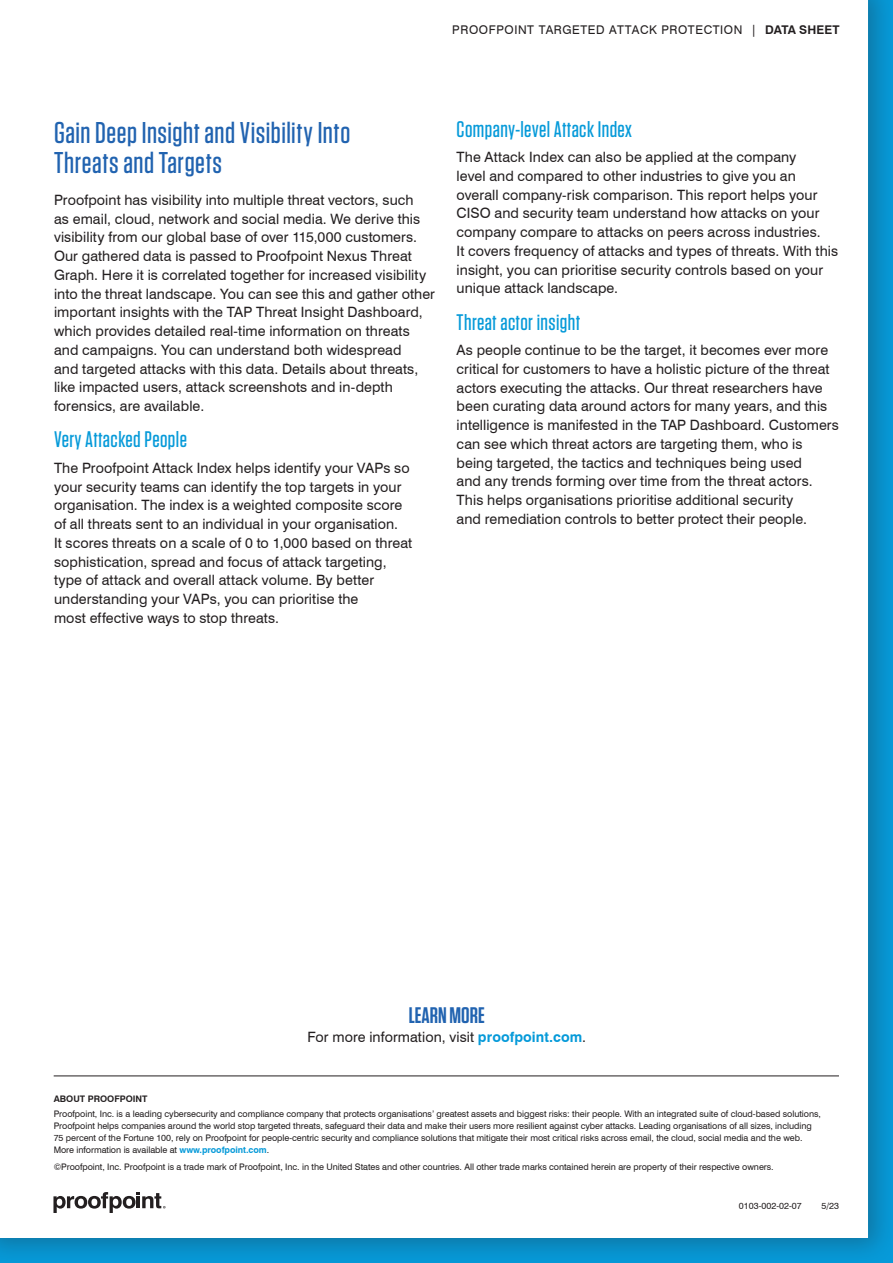
<style>
.page{position:relative;width:893px;height:1263px;background:#fff}
.page>*{position:absolute;margin:0;border:0;box-sizing:border-box;transform-origin:0 0}
.t1{font:500 30px/30px "Tungsten";letter-spacing:.015em;color:#2163b0}
.t2{font:500 22.5px "Tungsten";letter-spacing:.02em;color:#069ad9}
.t3{font:600 22.5px "Tungsten";color:#2163b0}
.t4{font:14.25px/18.8px "Swiss 721 BT";letter-spacing:.005em;color:#231f20}
.t5{font:12px "Swiss 721 BT";letter-spacing:.05em;color:#231f20}
.t6{font:9px/12px "Swiss 721 BT";letter-spacing:-.005em;color:#231f20}
.t7{font:700 9px "Swiss 721 BT";color:#231f20}
.s1{font-weight:700}
.s2{font-weight:700;color:#069ad9}
</style>
<div class="page">
<div style="left:0;top:0;width:893px;height:1263px;background:#231f20;opacity:.3"></div>
<div style="left:0;top:0;width:868px;height:1237px;background:#fff"></div>
<svg style="left:53px;top:1192px;width:113px;height:21px"></svg>
<hr style="left:54px;top:1076px;width:785px;height:1px;background:#231f20">
<p class="t5" style="left:452px;top:22px;width:389px">PROOFPOINT TARGETED ATTACK PROTECTION | <span class="s1">DATA SHEET</span></p>
<h1 class="t1" style="left:54px;top:118px;width:298px">Gain Deep Insight and Visibility Into<br>Threats and Targets</h1>
<p class="t4" style="left:54px;top:190px;width:382px">Proofpoint has visibility into multiple threat vectors, such<br>as email, cloud, network and social media. We derive this visibility from our global base of over 115,000 customers.<br>Our gathered data is passed to Proofpoint Nexus Threat Graph. Here it is correlated together for increased visibility into the threat landscape. You can see this and gather other important insights with the TAP Threat Insight Dashboard, which provides detailed real-time information on threats and campaigns. You can understand both widespread<br>and targeted attacks with this data. Details about threats, like impacted users, attack screenshots and in-depth forensics, are available.</p>
<h2 class="t2" style="left:54px;top:428px;width:134px">Very Attacked People</h2>
<p class="t4" style="left:54px;top:458px;width:360px">The Proofpoint Attack Index helps identify your VAPs so your security teams can identify the top targets in your organisation. The index is a weighted composite score of all threats sent to an individual in your organisation.<br>It scores threats on a scale of 0 to 1,000 based on threat sophistication, spread and focus of attack targeting, type of attack and overall attack volume. By better understanding your VAPs, you can prioritise the<br>most effective ways to stop threats.</p>
<h2 class="t2" style="left:457px;top:117px;width:177px">Company-level Attack Index</h2>
<p class="t4" style="left:457px;top:148px;width:383px">The Attack Index can also be applied at the company<br>level and compared to other industries to give you an overall company-risk comparison. This report helps your CISO and security team understand how attacks on your company compare to attacks on peers across industries.<br>It covers frequency of attacks and types of threats. With this insight, you can prioritise security controls based on your unique attack landscape.</p>
<h2 class="t2" style="left:457px;top:310px;width:125px">Threat actor insight</h2>
<p class="t4" style="left:457px;top:340px;width:384px">As people continue to be the target, it becomes ever more critical for customers to have a holistic picture of the threat actors executing the attacks. Our threat researchers have been curating data around actors for many years, and this intelligence is manifested in the TAP Dashboard. Customers can see which threat actors are targeting them, who is being targeted, the tactics and techniques being used<br>and any trends forming over time from the threat actors.<br>This helps organisations prioritise additional security<br>and remediation controls to better protect their people.</p>
<h2 class="t3" style="left:409px;top:1004px;width:77px">LEARN MORE</h2>
<p class="t4" style="left:307px;top:1027px;width:280px">For more information, visit <span class="s2">proofpoint.com</span>.</p>
<p class="t7" style="left:54px;top:1093px;width:95px">ABOUT PROOFPOINT</p>
<p class="t6" style="left:54px;top:1107px;width:769px">Proofpoint, Inc. is a leading cybersecurity and compliance company that protects organisations’ greatest assets and biggest risks: their people. With an integrated suite of cloud-based solutions, Proofpoint helps companies around the world stop targeted threats, safeguard their data and make their users more resilient against cyber attacks. Leading organisations of all sizes, including 75 percent of the Fortune 100, rely on Proofpoint for people-centric security and compliance solutions that mitigate their most critical risks across email, the cloud, social media and the web.<br>More information is available at <span class="s2">www.proofpoint.com</span>.</p>
<p class="t6" style="left:54px;top:1161px;width:721px">©Proofpoint, Inc. Proofpoint is a trade mark of Proofpoint, Inc. in the United States and other countries. All other trade marks contained herein are property of their respective owners.</p>
<p class="t6" style="left:739px;top:1199px;width:64px">0103-002-02-07</p>
<p class="t6" style="left:821px;top:1199px;width:19px">5/23</p>
</div>
